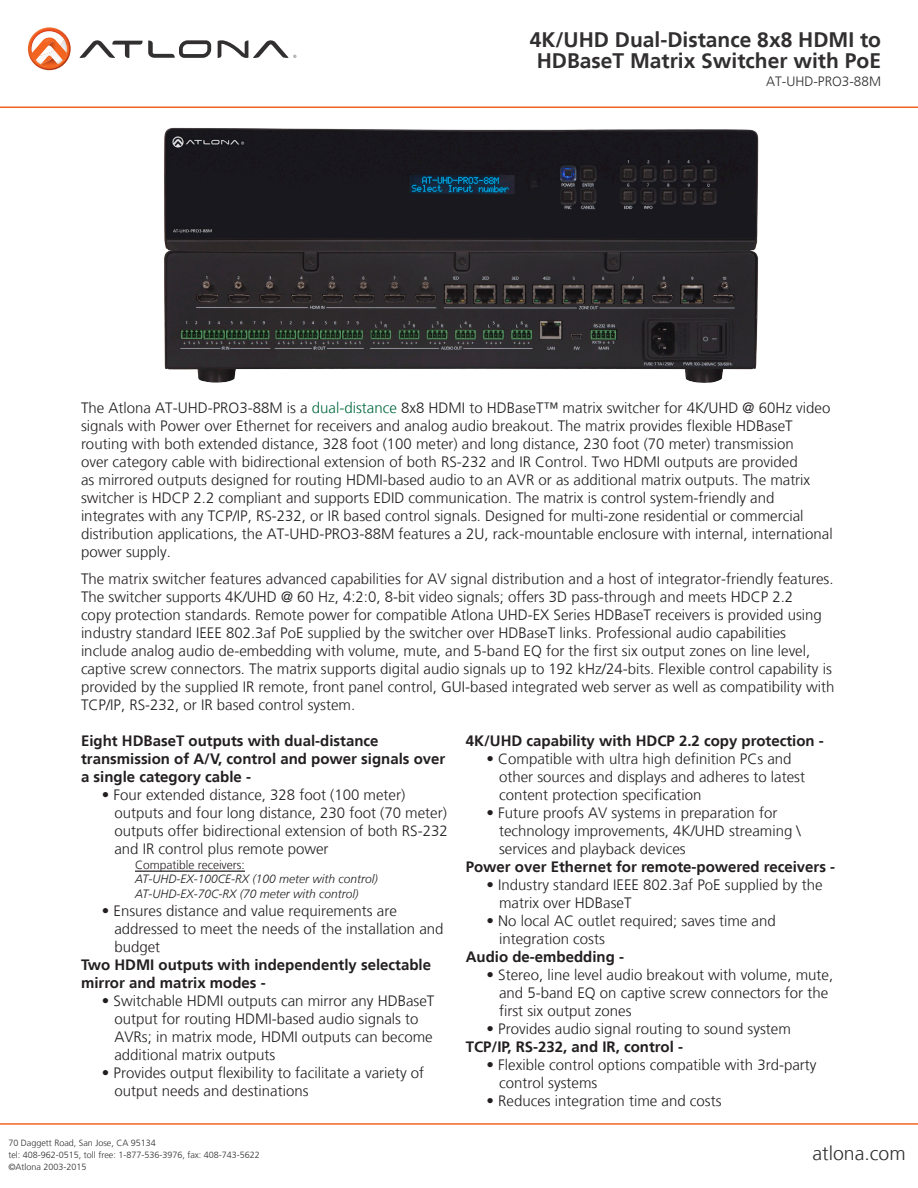
<style>
.page{position:relative;width:918px;height:1188px;background:#fff}
.page>*{position:absolute;margin:0;border:0;box-sizing:border-box;transform-origin:0 0}
.t1{font:700 21px/21px "Frutiger LT";color:#312f30;text-align:center}
.t2{font:300 19.5px "Frutiger LT";color:#312f30}
.t3{font:300 15px/18px "Frutiger LT";color:#231f20}
.t4{font:700 15px/18px "Frutiger LT";color:#231f20}
.t5{font:300 13.5px "Frutiger LT";color:#312f30}
.t6{font:italic 300 12px "Frutiger LT";color:#231f20}
.t7{font:300 12px "Frutiger LT";color:#231f20}
.t8{font:300 9px/12px "Frutiger LT";color:#312f30}
.s1{color:#00673e}
</style>
<div class="page">
<svg style="left:80px;top:40px;width:131px;height:18px"></svg>
<svg style="left:218px;top:40px;width:78px;height:18px"></svg>
<svg style="left:28px;top:27px;width:43px;height:43px"></svg>
<svg style="left:29px;top:29px;width:40px;height:40px"></svg>
<svg style="left:31px;top:31px;width:36px;height:36px"></svg>
<hr style="left:0;top:106px;width:918px;height:2px;background:#f36421">
<hr style="left:0;top:1123px;width:918px;height:2px;background:#f36421">
<hr style="left:135px;top:871px;width:110px;height:1px;background:#231f20">
<img style="left:164px;top:127px;width:595px;height:256px">
<p class="t1" style="left:530px;top:29px;width:353px">4K/UHD Dual-Distance 8x8 HDMI to<br>HDBaseT Matrix Switcher with PoE</p>
<p class="t5" style="left:766px;top:74px;width:116px">AT-UHD-PRO3-88M</p>
<p class="t3" style="left:81px;top:399px;width:753px">The Atlona AT-UHD-PRO3-88M is a <span class="s1">dual-distance</span> 8x8 HDMI to HDBaseT™ matrix switcher for 4K/UHD @ 60Hz video signals with Power over Ethernet for receivers and analog audio breakout. The matrix provides flexible HDBaseT routing with both extended distance, 328 foot (100 meter) and long distance, 230 foot (70 meter) transmission<br>over category cable with bidirectional extension of both RS-232 and IR Control. Two HDMI outputs are provided<br>as mirrored outputs designed for routing HDMI-based audio to an AVR or as additional matrix outputs. The matrix switcher is HDCP 2.2 compliant and supports EDID communication. The matrix is control system-friendly and integrates with any TCP/IP, RS-232, or IR based control signals. Designed for multi-zone residential or commercial distribution applications, the AT-UHD-PRO3-88M features a 2U, rack-mountable enclosure with internal, international power supply.</p>
<p class="t3" style="left:81px;top:570px;width:755px">The matrix switcher features advanced capabilities for AV signal distribution and a host of integrator-friendly features.<br>The switcher supports 4K/UHD @ 60 Hz, 4:2:0, 8-bit video signals; offers 3D pass-through and meets HDCP 2.2<br>copy protection standards. Remote power for compatible Atlona UHD-EX Series HDBaseT receivers is provided using industry standard IEEE 802.3af PoE supplied by the switcher over HDBaseT links. Professional audio capabilities include analog audio de-embedding with volume, mute, and 5-band EQ for the first six output zones on line level, captive screw connectors. The matrix supports digital audio signals up to 192 kHz/24-bits. Flexible control capability is provided by the supplied IR remote, front panel control, GUI-based integrated web server as well as compatibility with TCP/IP, RS-232, or IR based control system.</p>
<p class="t4" style="left:81px;top:732px;width:366px">Eight HDBaseT outputs with dual-distance transmission of A/V, control and power signals over a single category cable -</p>
<p class="t3" style="left:102px;top:786px;width:305px">• Four extended distance, 328 foot (100 meter)</p>
<p class="t3" style="left:114px;top:804px;width:334px">outputs and four long distance, 230 foot (70 meter)</p>
<p class="t3" style="left:114px;top:822px;width:335px">outputs offer bidirectional extension of both RS-232</p>
<p class="t3" style="left:114px;top:840px;width:216px">and IR control plus remote power</p>
<p class="t7" style="left:135px;top:858px;width:111px">Compatible receivers:</p>
<p class="t6" style="left:135px;top:872px;width:244px">AT-UHD-EX-100CE-RX (100 meter with control)</p>
<p class="t6" style="left:135px;top:887px;width:225px">AT-UHD-EX-70C-RX (70 meter with control)</p>
<p class="t3" style="left:102px;top:902px;width:297px">• Ensures distance and value requirements are</p>
<p class="t3" style="left:114px;top:920px;width:331px">addressed to meet the needs of the installation and</p>
<p class="t3" style="left:114px;top:938px;width:47px">budget</p>
<p class="t4" style="left:81px;top:955px;width:352px">Two HDMI outputs with independently selectable mirror and matrix modes -</p>
<p class="t3" style="left:102px;top:992px;width:334px">• Switchable HDMI outputs can mirror any HDBaseT</p>
<p class="t3" style="left:114px;top:1010px;width:306px">output for routing HDMI-based audio signals to</p>
<p class="t3" style="left:114px;top:1028px;width:320px">AVRs; in matrix mode, HDMI outputs can become</p>
<p class="t3" style="left:114px;top:1046px;width:162px">additional matrix outputs</p>
<p class="t3" style="left:102px;top:1064px;width:324px">• Provides output flexibility to facilitate a variety of</p>
<p class="t3" style="left:114px;top:1082px;width:196px">output needs and destinations</p>
<p class="t4" style="left:466px;top:732px;width:360px">4K/UHD capability with HDCP 2.2 copy protection -</p>
<p class="t3" style="left:487px;top:750px;width:307px">• Compatible with ultra high definition PCs and</p>
<p class="t3" style="left:499px;top:768px;width:307px">other sources and displays and adheres to latest</p>
<p class="t3" style="left:499px;top:786px;width:204px">content protection specification</p>
<p class="t3" style="left:487px;top:804px;width:292px">• Future proofs AV systems in preparation for</p>
<p class="t3" style="left:499px;top:822px;width:303px">technology improvements, 4K/UHD streaming \</p>
<p class="t3" style="left:499px;top:840px;width:188px">services and playback devices</p>
<p class="t4" style="left:466px;top:858px;width:371px">Power over Ethernet for remote-powered receivers -</p>
<p class="t3" style="left:487px;top:876px;width:337px">• Industry standard IEEE 802.3af PoE supplied by the</p>
<p class="t3" style="left:499px;top:894px;width:134px">matrix over HDBaseT</p>
<p class="t3" style="left:487px;top:912px;width:291px">• No local AC outlet required; saves time and</p>
<p class="t3" style="left:499px;top:930px;width:107px">integration costs</p>
<p class="t4" style="left:466px;top:948px;width:160px">Audio de-embedding -</p>
<p class="t3" style="left:487px;top:966px;width:348px">• Stereo, line level audio breakout with volume, mute,</p>
<p class="t3" style="left:499px;top:984px;width:331px">and 5-band EQ on captive screw connectors for the</p>
<p class="t3" style="left:499px;top:1002px;width:134px">first six output zones</p>
<p class="t3" style="left:487px;top:1020px;width:306px">• Provides audio signal routing to sound system</p>
<p class="t4" style="left:466px;top:1038px;width:219px">TCP/IP, RS-232, and IR, control -</p>
<p class="t3" style="left:487px;top:1056px;width:332px">• Flexible control options compatible with 3rd-party</p>
<p class="t3" style="left:499px;top:1074px;width:100px">control systems</p>
<p class="t3" style="left:487px;top:1092px;width:237px">• Reduces integration time and costs</p>
<p class="t8" style="left:8px;top:1137px;width:253px">70 Daggett Road, San Jose, CA 95134<br>tel: 408-962-0515, toll free: 1-877-536-3976, fax: 408-743-5622 ©Atlona 2003-2015</p>
<h2 class="t2" style="left:813px;top:1142px;width:95px">atlona.com</h2>
</div>
